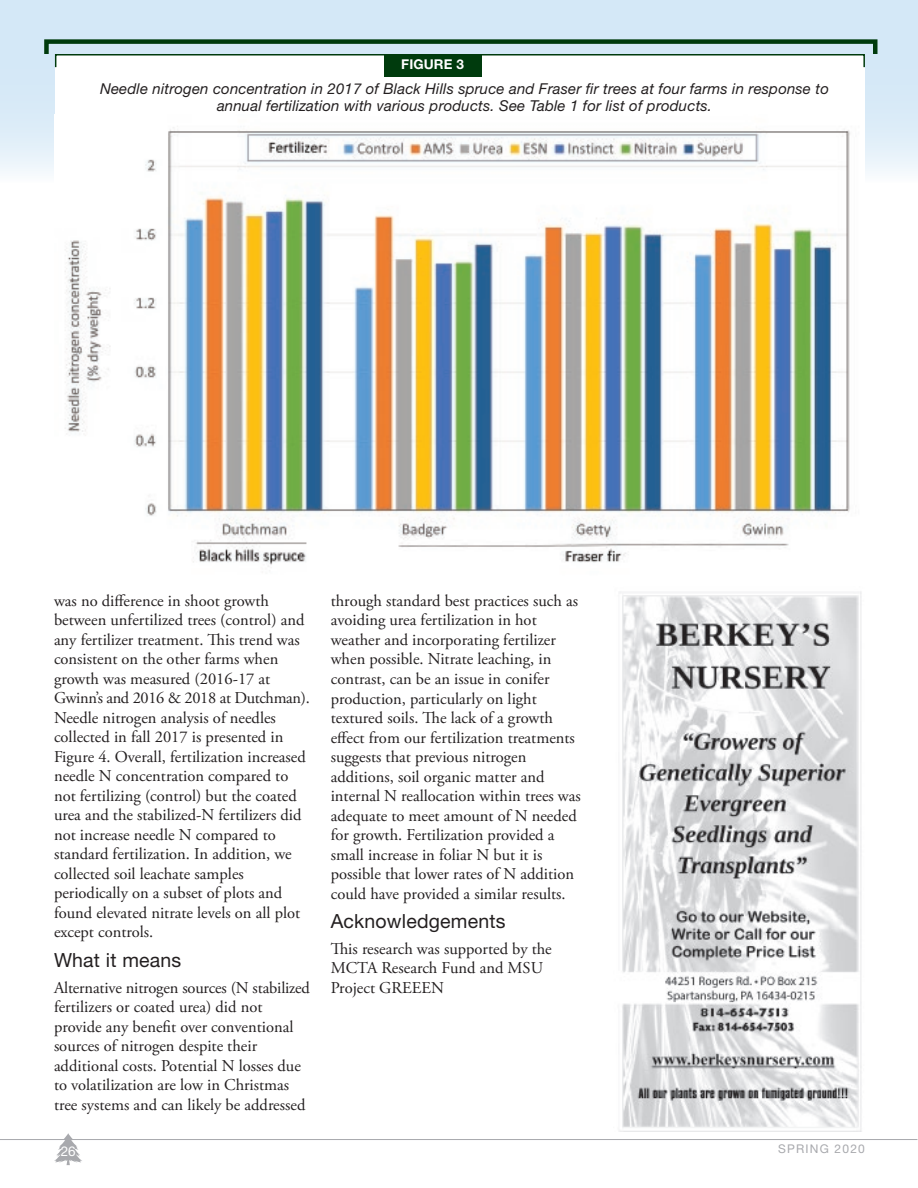
<style>
.page{position:relative;width:918px;height:1188px;background:#fff}
.page>*{position:absolute;margin:0;border:0;box-sizing:border-box;transform-origin:0 0}
.t1{font:19.5px "Helvetica Neue LT Std";letter-spacing:.01em;color:#231f20}
.t2{font:16.5px/19.5px "Adobe Garamond Pro";color:#231f20}
.t3{font:italic 15px/16.5px "Helvetica Neue LT Std";letter-spacing:.01em;color:#231f20;text-align:center}
.t4{font:700 13.5px "Helvetica Neue LT Std";letter-spacing:.01em;color:#fff}
.t5{font:13.5px "Helvetica Neue LT Std";color:#fff}
.t6{font:12px "Helvetica Neue LT Std";letter-spacing:.1em;color:#a8a9ad}
</style>
<div class="page">
<hr style="left:0;top:1139px;width:917px;height:1px;background:#a8a9ad">
<svg style="left:54px;top:1133px;width:28px;height:32px"></svg>
<div style="left:0;top:0;width:918px;height:183px;background:#d4e8f7"></div>
<div style="left:44px;top:39px;width:834px;height:17px;border:4px solid #003b0d"></div>
<div style="left:55px;top:54px;width:810px;height:522px;background:#fff"></div>
<img style="left:65px;top:127px;width:785px;height:440px">
<div style="left:55px;top:54px;width:810px;height:14px;border:2px solid #003b0d"></div>
<div style="left:384px;top:54px;width:98px;height:22px;background:#003b0d"></div>
<img style="left:619px;top:591px;width:243px;height:541px">
<p class="t4" style="left:401px;top:56px;width:64px">FIGURE 3</p>
<p class="t3" style="left:100px;top:80px;width:730px">Needle nitrogen concentration in 2017 of Black Hills spruce and Fraser fir trees at four farms in response to annual fertilization with various products. See Table 1 for list of products.</p>
<p class="t2" style="left:54px;top:592px;width:257px">was no difference in shoot growth between unfertilized trees (control) and any fertilizer treatment. This trend was consistent on the other farms when growth was measured (2016-17 at Gwinn’s and 2016 &amp; 2018 at Dutchman).<br>Needle nitrogen analysis of needles collected in fall 2017 is presented in Figure 4. Overall, fertilization increased needle N concentration compared to not fertilizing (control) but the coated urea and the stabilized-N fertilizers did not increase needle N compared to standard fertilization. In addition, we collected soil leachate samples periodically on a subset of plots and found elevated nitrate levels on all plot except controls.</p>
<p class="t1" style="left:54px;top:948px;width:129px">What it means</p>
<p class="t2" style="left:54px;top:979px;width:258px">Alternative nitrogen sources (N stabilized fertilizers or coated urea) did not provide any benefit over conventional sources of nitrogen despite their additional costs. Potential N losses due to volatilization are low in Christmas tree systems and can likely be addressed</p>
<p class="t2" style="left:331px;top:592px;width:252px">through standard best practices such as avoiding urea fertilization in hot weather and incorporating fertilizer when possible. Nitrate leaching, in contrast, can be an issue in conifer production, particularly on light textured soils. The lack of a growth effect from our fertilization treatments suggests that previous nitrogen additions, soil organic matter and internal N reallocation within trees was adequate to meet amount of N needed for growth. Fertilization provided a small increase in foliar N but it is possible that lower rates of N addition could have provided a similar results.</p>
<p class="t1" style="left:331px;top:909px;width:176px">Acknowledgements</p>
<p class="t2" style="left:331px;top:940px;width:223px">This research was supported by the<br>MCTA Research Fund and MSU<br>Project GREEEN</p>
<p class="t5" style="left:61px;top:1143px;width:17px">26</p>
<p class="t6" style="left:778px;top:1142px;width:88px">SPRING 2020</p>
</div>
